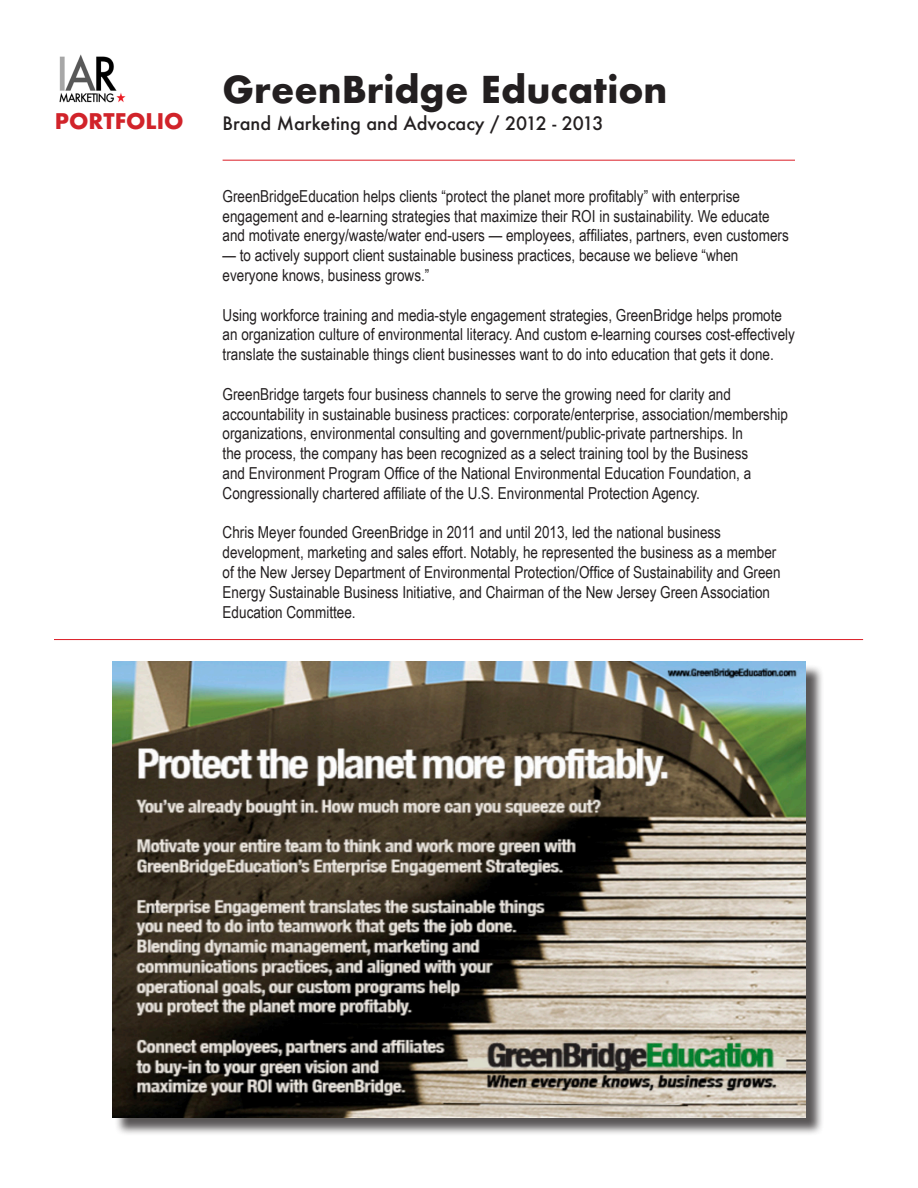
<style>
.page{position:relative;width:918px;height:1188px;background:#fff}
.page>*{position:absolute;margin:0;border:0;box-sizing:border-box;transform-origin:0 0}
.t1{font:700 36px "Futura";color:#231f20}
.t2{font:700 21px "Futura";color:#d1232a}
.t3{font:500 18px "Futura";color:#231f20}
.t4{font:16.5px/19.8px "Arial Narrow";color:#231f20}
</style>
<div class="page">
<img style="left:59px;top:54px;width:66px;height:49px">
<hr style="left:54px;top:639px;width:809px;height:1px;background:#db1c24">
<hr style="left:223px;top:160px;width:572px;height:1px;background:#db1c24">
<div style="left:115px;top:664px;width:709px;height:472px;background:#231f20;opacity:.75"></div>
<img style="left:112px;top:662px;width:694px;height:455px">
<p class="t1" style="left:223px;top:63px;width:446px">GreenBridge Education</p>
<p class="t2" style="left:55px;top:106px;width:130px">PORTFOLIO</p>
<p class="t3" style="left:223px;top:111px;width:382px">Brand Marketing and Advocacy / 2012 - 2013</p>
<p class="t4" style="left:223px;top:185px;width:568px">GreenBridgeEducation helps clients “protect the planet more profitably” with enterprise engagement and e-learning strategies that maximize their ROI in sustainability. We educate and motivate energy/waste/water end-users — employees, affiliates, partners, even customers</p>
<p class="t4" style="left:223px;top:245px;width:517px">— to actively support client sustainable business practices, because we believe “when everyone knows, business grows.”</p>
<p class="t4" style="left:223px;top:304px;width:574px">Using workforce training and media-style engagement strategies, GreenBridge helps promote an organization culture of environmental literacy. And custom e-learning courses cost-effectively translate the sustainable things client businesses want to do into education that gets it done.</p>
<p class="t4" style="left:223px;top:383px;width:567px">GreenBridge targets four business channels to serve the growing need for clarity and accountability in sustainable business practices: corporate/enterprise, association/membership organizations, environmental consulting and government/public-private partnerships. In<br>the process, the company has been recognized as a select training tool by the Business<br>and Environment Program Office of the National Environmental Education Foundation, a Congressionally chartered affiliate of the U.S. Environmental Protection Agency.</p>
<p class="t4" style="left:223px;top:522px;width:560px">Chris Meyer founded GreenBridge in 2011 and until 2013, led the national business development, marketing and sales effort. Notably, he represented the business as a member of the New Jersey Department of Environmental Protection/Office of Sustainability and Green Energy Sustainable Business Initiative, and Chairman of the New Jersey Green Association Education Committee.</p>
</div>
